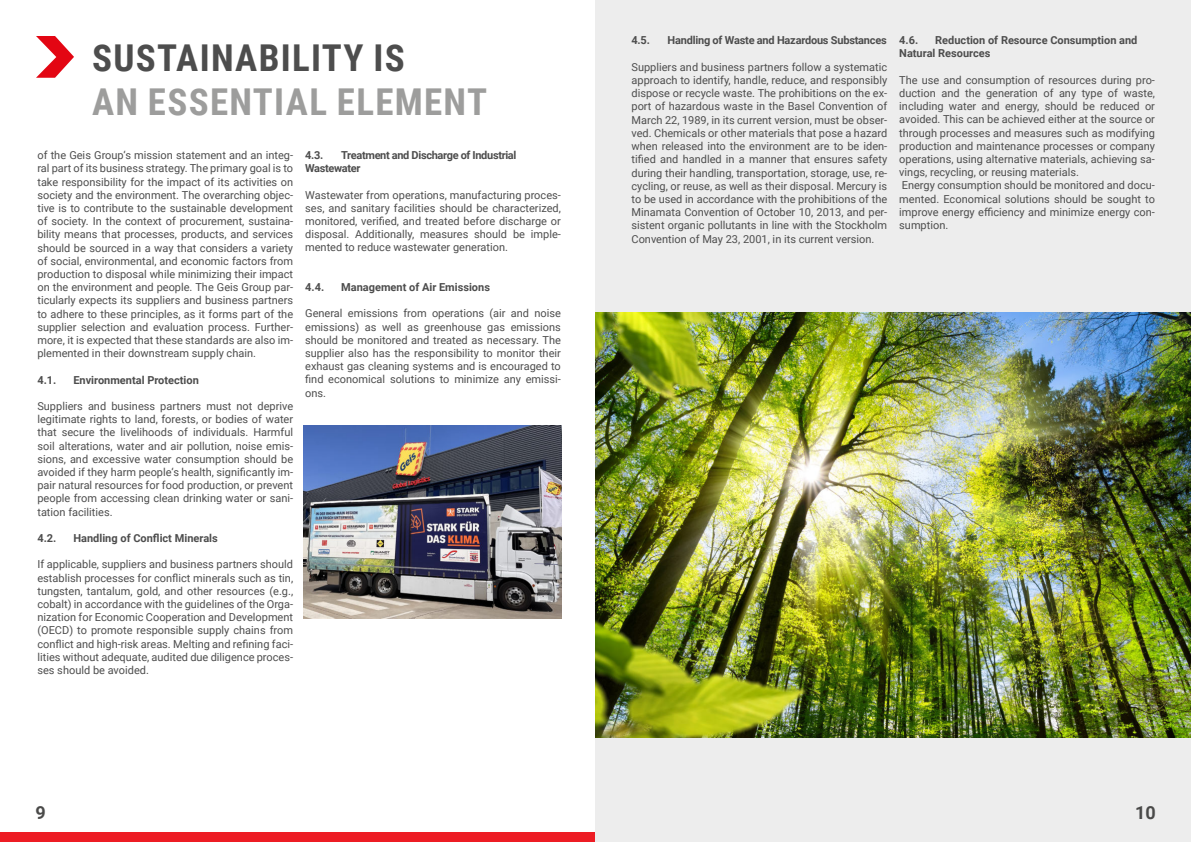
<style>
.page{position:relative;width:1191px;height:842px;background:#fff}
.page>*{position:absolute;margin:0;border:0;box-sizing:border-box;transform-origin:0 0}
.t1{font:700 37px "Roboto Condensed";letter-spacing:.035em;color:#9d9d9c}
.t2{font:700 37px "Roboto Condensed";letter-spacing:.035em;color:#4d4d4d}
.t3{font:700 18px "Roboto";color:#4a4a49}
.t4{font:11px/13.2px "Roboto";color:#4d4d4d;text-align:justify}
.t5{font:700 11px/13.2px "Roboto";color:#4d4d4d}
.t6{font:700 11px/13.2px "Roboto";letter-spacing:-.03em;color:#4d4d4d}
.t7{font:700 11px "Roboto";letter-spacing:-.02em;color:#4d4d4d}
</style>
<div class="page">
<svg style="left:36px;top:36px;width:38px;height:42px"></svg>
<div style="left:0;top:832px;width:595px;height:10px;background:#ed1c24"></div>
<img style="left:304px;top:426px;width:257px;height:193px">
<div style="left:595px;top:0;width:596px;height:842px;background:#ededed"></div>
<img style="left:595px;top:312px;width:595px;height:426px">
<h1 class="t2" style="left:92px;top:37px;width:314px">SUSTAINABILITY IS</h1>
<h1 class="t1" style="left:92px;top:81px;width:396px">AN ESSENTIAL ELEMENT</h1>
<p class="t4" style="left:37px;top:149px;width:257px">of the Geis Group‘s mission statement and an integ&shy;ral part of its business strategy. The primary goal is to take responsibility for the impact of its activities on society and the environment. The overarching objec&shy;tive is to contribute to the sustainable development of society. In the context of procurement, sustaina&shy;bility means that processes, products, and services should be sourced in a way that considers a variety of social, environmental, and economic factors from production to disposal while minimizing their impact on the environment and people. The Geis Group par&shy;ticularly expects its suppliers and business partners to adhere to these principles, as it forms part of the supplier selection and evaluation process. Further&shy;more, it is expected that these standards are also im&shy;plemented in their downstream supply chain.</p>
<p class="t5" style="left:37px;top:373px;width:21px">4.1.</p>
<p class="t5" style="left:73px;top:373px;width:127px">Environmental Protection</p>
<p class="t4" style="left:37px;top:400px;width:257px">Suppliers and business partners must not deprive legitimate rights to land, forests, or bodies of water that secure the livelihoods of individuals. Harmful soil alterations, water and air pollution, noise emis&shy;sions, and excessive water consumption should be avoided if they harm people‘s health, significantly im&shy;pair natural resources for food production, or prevent people from accessing clean drinking water or sani&shy;tation facilities.</p>
<p class="t5" style="left:37px;top:531px;width:21px">4.2.</p>
<p class="t5" style="left:73px;top:531px;width:146px">Handling of Conflict Minerals</p>
<p class="t4" style="left:37px;top:559px;width:257px">If applicable, suppliers and business partners should establish processes for conflict minerals such as tin, tungsten, tantalum, gold, and other resources (e.g., cobalt) in accordance with the guidelines of the Orga&shy;nization for Economic Cooperation and Development (OECD) to promote responsible supply chains from conflict and high-risk areas. Melting and refining faci&shy;lities without adequate, audited due diligence proces&shy;ses should be avoided.</p>
<p class="t6" style="left:305px;top:148px;width:213px;text-indent:36px">Treatment and Discharge of Industrial<br>Wastewater</p>
<p class="t4" style="left:305px;top:189px;width:257px">Wastewater from operations, manufacturing proces&shy;ses, and sanitary facilities should be characterized, monitored, verified, and treated before discharge or disposal. Additionally, measures should be imple&shy;mented to reduce wastewater generation.</p>
<p class="t5" style="left:305px;top:280px;width:21px">4.4.</p>
<p class="t5" style="left:341px;top:280px;width:150px">Management of Air Emissions</p>
<p class="t4" style="left:305px;top:308px;width:257px">General emissions from operations (air and noise emissions) as well as greenhouse gas emissions should be monitored and treated as necessary. The supplier also has the responsibility to monitor their exhaust gas cleaning systems and is encouraged to find economical solutions to minimize any emissi&shy;ons.</p>
<p class="t5" style="left:305px;top:148px;width:20px">4.3.</p>
<h2 class="t3" style="left:35px;top:805px;width:12px">9</h2>
<p class="t5" style="left:631px;top:34px;width:20px">4.5.</p>
<p class="t7" style="left:667px;top:33px;width:221px">Handling of Waste and Hazardous Substances</p>
<p class="t4" style="left:631px;top:61px;width:257px">Suppliers and business partners follow a systematic approach to identify, handle, reduce, and responsibly dispose or recycle waste. The prohibitions on the ex&shy;port of hazardous waste in the Basel Convention of March 22, 1989, in its current version, must be obser&shy;ved. Chemicals or other materials that pose a hazard when released into the environment are to be iden&shy;tified and handled in a manner that ensures safety during their handling, transportation, storage, use, re&shy;cycling, or reuse, as well as their disposal. Mercury is to be used in accordance with the prohibitions of the Minamata Convention of October 10, 2013, and per&shy;sistent organic pollutants in line with the Stockholm Convention of May 23, 2001, in its current version.</p>
<p class="t5" style="left:899px;top:33px;width:240px;text-indent:36px">Reduction of Resource Consumption and<br>Natural Resources</p>
<p class="t4" style="left:899px;top:74px;width:257px;text-align:left">The use and consumption of resources during pro&shy;duction and the generation of any type of waste, including water and energy, should be reduced or avoided. This can be achieved either at the source or through processes and measures such as modifying production and maintenance processes or company operations, using alternative materials, achieving sa&shy;vings, recycling, or reusing materials.<br>Energy consumption should be monitored and docu&shy;mented. Economical solutions should be sought to improve energy efficiency and minimize energy con&shy;sumption.</p>
<p class="t5" style="left:899px;top:33px;width:21px">4.6.</p>
<h2 class="t3" style="left:1135px;top:805px;width:22px">10</h2>
</div>
